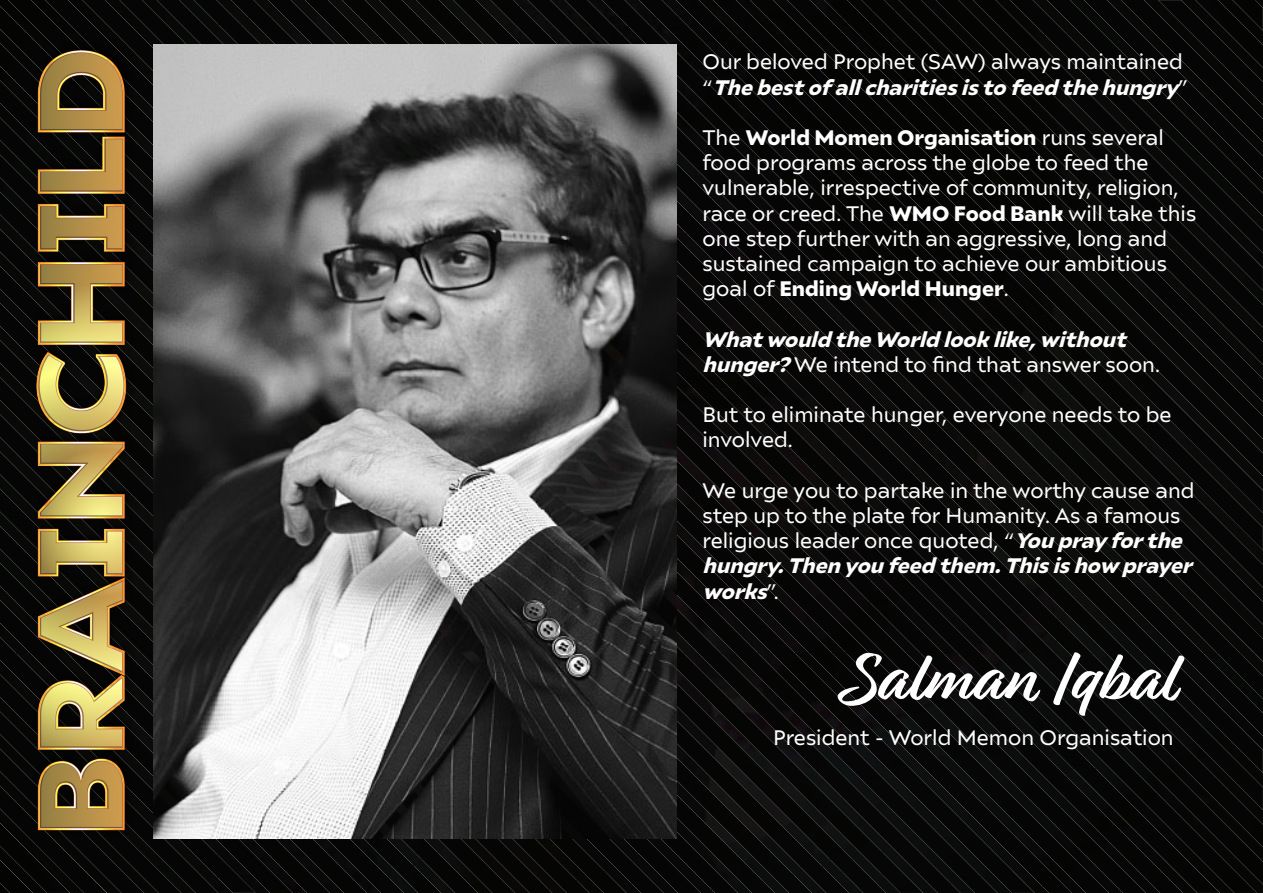
<style>
.page{position:relative;width:1263px;height:893px;background:#fff}
.page>*{position:absolute;margin:0;border:0;box-sizing:border-box;transform-origin:0 0}
.t1{font:700 72px "Relation";color:#fff}
.t2{font:21px/25.2px "Ariana Pro";color:#fff}
.t3{font:italic 900 21px/25.2px "Ariana Pro";color:#fff}
.s1{font-weight:900;font-style:italic}
.s2{font-weight:900}
.s3{font-weight:400;font-style:normal}
</style>
<div class="page">
<img style="left:1080px;top:0;width:183px;height:22px">
<img style="left:937px;top:0;width:143px;height:10px">
<img style="left:937px;top:10px;width:154px;height:12px">
<img style="left:937px;top:22px;width:326px;height:197px">
<img style="left:937px;top:35px;width:129px;height:128px">
<img style="left:919px;top:0;width:18px;height:163px">
<img style="left:919px;top:163px;width:193px;height:56px">
<img style="left:878px;top:0;width:41px;height:178px">
<img style="left:1079px;top:183px;width:24px;height:36px">
<img style="left:734px;top:0;width:144px;height:17px">
<img style="left:882px;top:178px;width:189px;height:5px">
<div style="left:734px;top:17px;width:148px;height:166px;background:#040503"></div>
<img style="left:1079px;top:219px;width:184px;height:231px">
<div style="left:734px;top:26px;width:129px;height:157px;background:#040504"></div>
<img style="left:1095px;top:450px;width:168px;height:28px">
<div style="left:734px;top:35px;width:111px;height:148px;background:#040504"></div>
<img style="left:1095px;top:478px;width:168px;height:51px">
<img style="left:528px;top:0;width:206px;height:183px">
<img style="left:712px;top:183px;width:367px;height:206px">
<img style="left:1095px;top:529px;width:168px;height:52px">
<img style="left:491px;top:0;width:29px;height:5px">
<img style="left:524px;top:6px;width:188px;height:190px">
<img style="left:715px;top:198px;width:188px;height:29px">
<img style="left:1057px;top:389px;width:38px;height:188px">
<img style="left:1096px;top:581px;width:167px;height:30px">
<img style="left:477px;top:0;width:14px;height:5px">
<img style="left:524px;top:13px;width:166px;height:183px">
<img style="left:715px;top:213px;width:173px;height:14px">
<img style="left:1057px;top:412px;width:31px;height:165px">
<img style="left:1096px;top:611px;width:167px;height:7px">
<img style="left:524px;top:21px;width:143px;height:24px">
<img style="left:715px;top:227px;width:342px;height:196px">
<img style="left:1096px;top:618px;width:167px;height:52px">
<img style="left:524px;top:28px;width:121px;height:17px">
<img style="left:715px;top:242px;width:144px;height:140px">
<img style="left:1096px;top:670px;width:167px;height:214px">
<img style="left:1043px;top:700px;width:214px;height:193px">
<img style="left:477px;top:5px;width:47px;height:40px">
<img style="left:676px;top:196px;width:39px;height:186px">
<img style="left:870px;top:386px;width:36px;height:37px">
<img style="left:1061px;top:577px;width:35px;height:191px">
<img style="left:1078px;top:768px;width:142px;height:125px">
<img style="left:417px;top:0;width:60px;height:45px">
<img style="left:677px;top:382px;width:193px;height:41px">
<img style="left:1078px;top:776px;width:105px;height:117px">
<img style="left:417px;top:17px;width:58px;height:28px">
<img style="left:676px;top:423px;width:385px;height:228px">
<img style="left:1078px;top:807px;width:68px;height:86px">
<img style="left:676px;top:442px;width:192px;height:189px">
<img style="left:882px;top:651px;width:196px;height:211px">
<img style="left:1054px;top:861px;width:55px;height:32px">
<img style="left:676px;top:446px;width:158px;height:185px">
<img style="left:882px;top:655px;width:161px;height:232px">
<img style="left:1042px;top:863px;width:30px;height:30px">
<img style="left:676px;top:464px;width:134px;height:167px">
<img style="left:882px;top:667px;width:130px;height:226px">
<img style="left:1011px;top:869px;width:23px;height:24px">
<img style="left:676px;top:483px;width:109px;height:148px">
<img style="left:882px;top:679px;width:99px;height:214px">
<img style="left:980px;top:876px;width:17px;height:17px">
<img style="left:221px;top:0;width:159px;height:43px">
<img style="left:676px;top:502px;width:84px;height:129px">
<img style="left:882px;top:692px;width:68px;height:201px">
<svg style="left:949px;top:882px;width:11px;height:11px"></svg>
<img style="left:8px;top:0;width:213px;height:43px">
<img style="left:676px;top:631px;width:206px;height:242px">
<img style="left:881px;top:851px;width:42px;height:42px">
<img style="left:0;top:6px;width:213px;height:37px">
<img style="left:676px;top:645px;width:177px;height:215px">
<img style="left:829px;top:859px;width:57px;height:34px">
<img style="left:676px;top:660px;width:147px;height:207px">
<img style="left:800px;top:866px;width:49px;height:27px">
<img style="left:676px;top:675px;width:117px;height:218px">
<img style="left:792px;top:873px;width:20px;height:20px">
<img style="left:0;top:117px;width:153px;height:38px">
<img style="left:626px;top:690px;width:138px;height:203px">
<svg style="left:763px;top:881px;width:12px;height:12px"></svg>
<img style="left:626px;top:705px;width:108px;height:184px">
<img style="left:711px;top:888px;width:27px;height:5px">
<img style="left:0;top:192px;width:153px;height:37px">
<div style="left:637px;top:852px;width:64px;height:41px;background:#040504"></div>
<img style="left:631px;top:861px;width:33px;height:32px">
<img style="left:0;top:266px;width:153px;height:37px">
<img style="left:577px;top:839px;width:28px;height:54px">
<img style="left:604px;top:870px;width:22px;height:23px">
<img style="left:549px;top:839px;width:28px;height:54px">
<svg style="left:576px;top:880px;width:13px;height:13px"></svg>
<img style="left:330px;top:839px;width:219px;height:54px">
<svg style="left:548px;top:889px;width:4px;height:4px"></svg>
<img style="left:0;top:377px;width:153px;height:37px">
<img style="left:0;top:414px;width:153px;height:38px">
<img style="left:0;top:526px;width:153px;height:37px">
<div style="left:0;top:563px;width:330px;height:330px;background:#050504"></div>
<img style="left:338px;top:839px;width:171px;height:54px">
<img style="left:0;top:600px;width:293px;height:293px">
<img style="left:0;top:637px;width:153px;height:37px">
<img style="left:218px;top:854px;width:38px;height:39px">
<img style="left:0;top:674px;width:218px;height:219px">
<img style="left:0;top:711px;width:181px;height:182px">
<img style="left:0;top:749px;width:144px;height:144px">
<img style="left:0;top:786px;width:107px;height:107px">
<div style="left:0;top:823px;width:70px;height:70px;background:#040504"></div>
<img style="left:0;top:860px;width:33px;height:33px">
<img style="left:25px;top:39px;width:119px;height:827px">
<img style="left:153px;top:45px;width:523px;height:794px">
<p class="t2" style="left:702px;top:48px;width:486px">Our beloved Prophet (SAW) always maintained “ <span class="s1">Thebestofallcharitiesistofeed thehungry</span>”</p>
<p class="t2" style="left:702px;top:124px;width:495px">The <span class="s2">World Momen Organisation</span> runs several food programs across the globe to feed the vulnerable, irrespective of community, religion, race or creed. The <span class="s2">WMO Food Bank</span> will take this one step further with an aggressive, long and sustained campaign to achieve our ambitious goal of <span class="s2">Ending World Hunger</span>.</p>
<p class="t3" style="left:702px;top:325px;width:459px">Whatwould theWorld looklike,without hunger?<span class="s3">We intend to find that answer soon.</span></p>
<p class="t2" style="left:702px;top:401px;width:470px">But to eliminate hunger, everyone needs to be involved.</p>
<p class="t2" style="left:702px;top:477px;width:498px">We urge you to partake in the worthy cause and step up to the plate for Humanity. As a famous religious leader once quoted, “<span class="s1">Youprayforthe hungry.Thenyoufeed them.Thisishow prayer works</span>”.</p>
<p class="t1" style="left:844px;top:636px;width:331px">Salman Iqbal</p>
<p class="t2" style="left:773px;top:724px;width:402px">President - World Memon Organisation</p>
</div>
